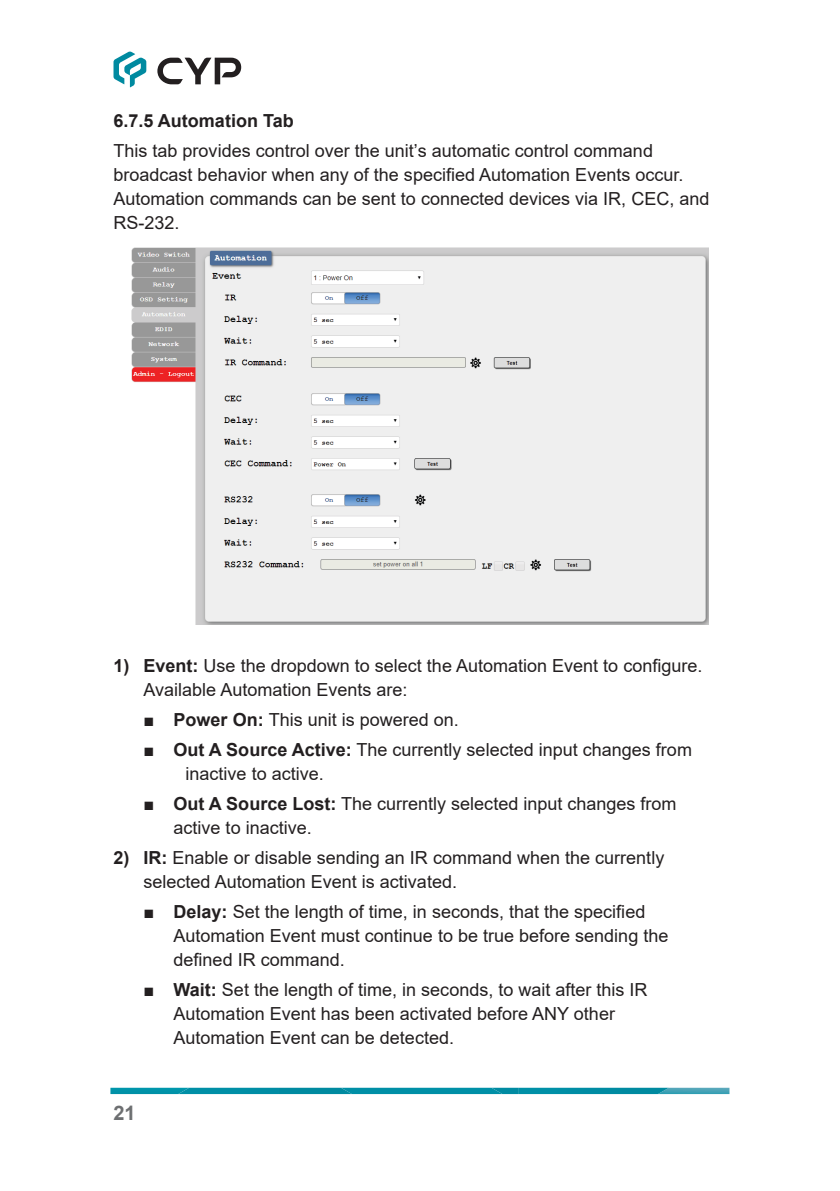
<style>
.page{position:relative;width:840px;height:1191px;background:#fff}
.page>*{position:absolute;margin:0;border:0;box-sizing:border-box;transform-origin:0 0}
.t1{font:700 20px "Arial";color:#6d6f71}
.Callout_List_-_Bold{font:18px/24px "Arial";color:#231f20}
.Paragraph{font:18px/24px "Arial";color:#231f20}
.Callout_List{font:18px/24px "Arial";color:#231f20}
.Sub_Sub_Header{font:700 18px "Arial";color:#231f20}
.s1{font-weight:700}
</style>
<div class="page">
<svg style="left:113px;top:51px;width:33px;height:36px"></svg>
<svg style="left:157px;top:58px;width:84px;height:26px"></svg>
<svg style="left:110px;top:1087px;width:619px;height:7px"></svg>
<img style="left:178px;top:1087px;width:163px;height:7px">
<img style="left:341px;top:1087px;width:150px;height:7px">
<img style="left:491px;top:1087px;width:177px;height:7px">
<img style="left:132px;top:248px;width:576px;height:377px">
<p class="Sub_Sub_Header" style="left:113px;top:107px;width:182px">6.7.5 Automation Tab</p>
<p class="Paragraph" style="left:113px;top:138px;width:597px">This tab provides control over the unit’s automatic control command broadcast behavior when any of the specified Automation Events occur.<br>Automation commands can be sent to connected devices via IR, CEC, and RS-232.</p>
<p class="Callout_List" style="left:143px;top:654px;width:560px;text-indent:-30px"><span class="s1">1) Event:</span> Use the dropdown to select the Automation Event to configure.<br>Available Automation Events are:</p>
<p class="Callout_List_-_Bold" style="left:143px;top:708px;width:317px"><span class="s1">■ Power On:</span> This unit is powered on.</p>
<p class="Callout_List_-_Bold" style="left:185px;top:738px;width:507px;text-indent:-42px"><span class="s1">■ Out A Source Active:</span> The currently selected input changes from inactive to active.</p>
<p class="Callout_List_-_Bold" style="left:173px;top:792px;width:504px;text-indent:-30px"><span class="s1">■ Out A Source Lost:</span> The currently selected input changes from active to inactive.</p>
<p class="Callout_List" style="left:143px;top:846px;width:522px;text-indent:-30px"><span class="s1">2) IR:</span> Enable or disable sending an IR command when the currently selected Automation Event is activated.</p>
<p class="Callout_List_-_Bold" style="left:173px;top:900px;width:496px;text-indent:-30px">■ <span class="s1">Delay:</span> Set the length of time, in seconds, that the specified<br>Automation Event must continue to be true before sending the defined IR command.</p>
<p class="Callout_List_-_Bold" style="left:173px;top:978px;width:475px;text-indent:-30px"><span class="s1">■ Wait:</span> Set the length of time, in seconds, to wait after this IR<br>Automation Event has been activated before ANY other<br>Automation Event can be detected.</p>
<p class="t1" style="left:113px;top:1099px;width:24px">21</p>
</div>
